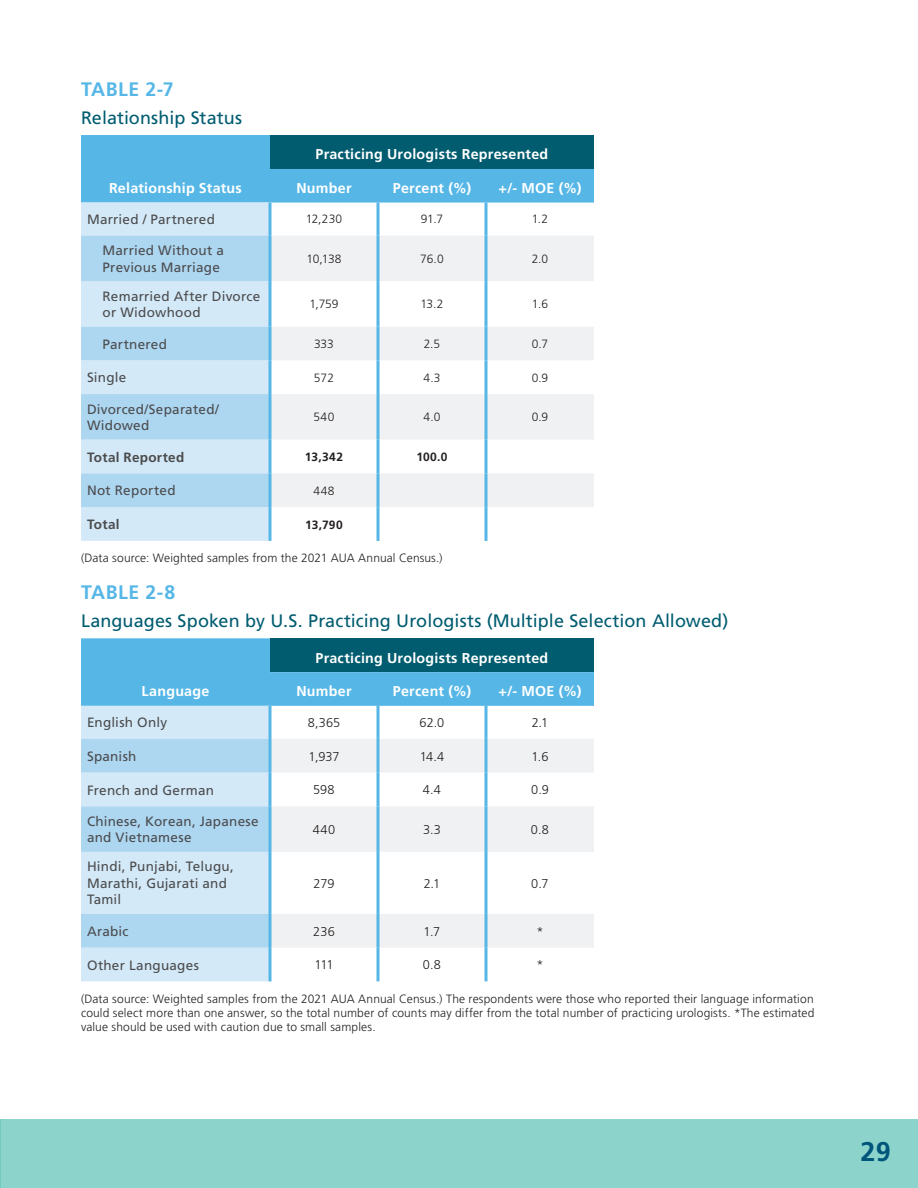
<style>
.page{position:relative;width:918px;height:1188px;background:#fff}
.page>*{position:absolute;margin:0;border:0;box-sizing:border-box;transform-origin:0 0}
.t1{font:700 27px "Frutiger LT Pro";color:#00567a}
.Subhead1{font:700 19.5px "Frutiger LT Pro";letter-spacing:.025em;color:#56b7e7}
.Chart_Title{font:18px "Frutiger LT Pro";letter-spacing:.005em;color:#015c70}
.Chart_Variable_1{font:700 14.25px "Frutiger LT Pro";letter-spacing:.02em;color:#fff}
.Chart_Variable_2{font:13.5px/16.5px "Frutiger LT Pro";letter-spacing:.015em;color:#4b4c4d}
.Chart_Variable_2-2{font:700 13.5px "Frutiger LT Pro";letter-spacing:.02em;color:#4b4c4d}
.Chart_Text{font:300 12.75px "Frutiger LT Pro";letter-spacing:-.005em;color:#231f20}
.Chart___DataSource{font:300 12px/14.4px "Frutiger LT Pro";letter-spacing:.01em;color:#231f20;text-align:justify}
.Chart_Text-2{font:300 12px "Frutiger LT Pro";letter-spacing:-.005em;color:#231f20}
.Chart_Variable_1-2{font:700 12px "Frutiger LT Pro";letter-spacing:.02em;color:#231f20}
</style>
<div class="page">
<div style="left:0;top:1119px;width:918px;height:69px;background:#8bd3cb"></div>
<div style="left:81px;top:135px;width:513px;height:68px;background:#56b7e7"></div>
<div style="left:270px;top:135px;width:324px;height:34px;background:#015c70"></div>
<div style="left:81px;top:203px;width:187px;height:338px;background:#d4e9f8"></div>
<svg style="left:81px;top:236px;width:187px;height:271px;background:#bdddf3"></svg>
<svg style="left:272px;top:236px;width:322px;height:271px;fill:#f0f1f2"></svg>
<svg style="left:268px;top:203px;width:4px;height:33px"></svg>
<svg style="left:376px;top:203px;width:4px;height:33px"></svg>
<svg style="left:484px;top:203px;width:4px;height:33px"></svg>
<svg style="left:268px;top:236px;width:4px;height:45px"></svg>
<svg style="left:376px;top:236px;width:4px;height:45px"></svg>
<svg style="left:484px;top:236px;width:4px;height:45px"></svg>
<svg style="left:376px;top:281px;width:4px;height:46px"></svg>
<svg style="left:484px;top:281px;width:4px;height:46px"></svg>
<svg style="left:268px;top:327px;width:4px;height:33px"></svg>
<svg style="left:376px;top:327px;width:4px;height:33px"></svg>
<svg style="left:484px;top:327px;width:4px;height:33px"></svg>
<svg style="left:376px;top:360px;width:4px;height:34px"></svg>
<svg style="left:484px;top:360px;width:4px;height:34px"></svg>
<svg style="left:268px;top:394px;width:4px;height:46px"></svg>
<svg style="left:376px;top:394px;width:4px;height:46px"></svg>
<svg style="left:484px;top:394px;width:4px;height:46px"></svg>
<svg style="left:376px;top:440px;width:4px;height:33px"></svg>
<svg style="left:484px;top:440px;width:4px;height:33px"></svg>
<svg style="left:376px;top:473px;width:4px;height:34px"></svg>
<svg style="left:484px;top:473px;width:4px;height:34px"></svg>
<svg style="left:376px;top:507px;width:4px;height:34px"></svg>
<svg style="left:484px;top:507px;width:4px;height:34px"></svg>
<svg style="left:268px;top:360px;width:4px;height:34px"></svg>
<svg style="left:268px;top:281px;width:4px;height:46px"></svg>
<svg style="left:268px;top:440px;width:4px;height:33px"></svg>
<svg style="left:268px;top:507px;width:4px;height:34px"></svg>
<svg style="left:268px;top:473px;width:4px;height:34px"></svg>
<div style="left:81px;top:638px;width:513px;height:68px;background:#56b7e7"></div>
<div style="left:270px;top:638px;width:324px;height:34px;background:#015c70"></div>
<div style="left:81px;top:706px;width:187px;height:275px;background:#d4e9f8"></div>
<svg style="left:81px;top:739px;width:187px;height:209px;background:#bfdef4"></svg>
<svg style="left:272px;top:739px;width:322px;height:208px;fill:#f0f1f2"></svg>
<svg style="left:268px;top:706px;width:4px;height:33px"></svg>
<svg style="left:376px;top:706px;width:4px;height:33px"></svg>
<svg style="left:484px;top:706px;width:4px;height:33px"></svg>
<svg style="left:376px;top:739px;width:4px;height:34px"></svg>
<svg style="left:484px;top:739px;width:4px;height:34px"></svg>
<svg style="left:376px;top:773px;width:4px;height:33px"></svg>
<svg style="left:484px;top:773px;width:4px;height:33px"></svg>
<svg style="left:376px;top:806px;width:4px;height:46px"></svg>
<svg style="left:484px;top:806px;width:4px;height:46px"></svg>
<svg style="left:376px;top:852px;width:4px;height:62px"></svg>
<svg style="left:484px;top:852px;width:4px;height:62px"></svg>
<svg style="left:376px;top:914px;width:4px;height:34px"></svg>
<svg style="left:484px;top:914px;width:4px;height:34px"></svg>
<svg style="left:376px;top:948px;width:4px;height:33px"></svg>
<svg style="left:484px;top:948px;width:4px;height:33px"></svg>
<svg style="left:268px;top:948px;width:4px;height:33px"></svg>
<svg style="left:268px;top:739px;width:4px;height:34px"></svg>
<svg style="left:268px;top:773px;width:4px;height:33px"></svg>
<svg style="left:268px;top:806px;width:4px;height:46px"></svg>
<svg style="left:268px;top:852px;width:4px;height:62px"></svg>
<svg style="left:268px;top:914px;width:4px;height:34px"></svg>
<p class="Subhead1" style="left:81px;top:77px;width:94px">TABLE 2-7</p>
<p class="Chart_Title" style="left:81px;top:107px;width:163px">Relationship Status</p>
<p class="Chart_Variable_1" style="left:109px;top:180px;width:134px">Relationship Status</p>
<p class="Chart_Variable_1" style="left:316px;top:146px;width:234px">Practicing Urologists Represented</p>
<p class="Chart_Variable_1" style="left:296px;top:180px;width:57px">Number</p>
<p class="Chart_Variable_1" style="left:393px;top:180px;width:80px">Percent (%)</p>
<p class="Chart_Variable_1" style="left:499px;top:180px;width:84px">+/- MOE (%)</p>
<p class="Chart_Variable_2" style="left:87px;top:211px;width:130px">Married / Partnered</p>
<p class="Chart_Text-2" style="left:306px;top:212px;width:38px">12,230</p>
<p class="Chart_Text-2" style="left:421px;top:212px;width:24px">91.7</p>
<p class="Chart_Text-2" style="left:532px;top:212px;width:18px">1.2</p>
<p class="Chart_Variable_2" style="left:103px;top:242px;width:123px">Married Without a<br>Previous Marriage</p>
<p class="Chart_Text-2" style="left:306px;top:252px;width:37px">10,138</p>
<p class="Chart_Text-2" style="left:420px;top:252px;width:25px">76.0</p>
<p class="Chart_Text-2" style="left:532px;top:252px;width:18px">2.0</p>
<p class="Chart_Variable_2" style="left:103px;top:288px;width:159px">Remarried After Divorce or Widowhood</p>
<p class="Chart_Text-2" style="left:309px;top:297px;width:31px">1,759</p>
<p class="Chart_Text-2" style="left:420px;top:297px;width:25px">13.2</p>
<p class="Chart_Text-2" style="left:532px;top:297px;width:18px">1.6</p>
<p class="Chart_Variable_2" style="left:103px;top:336px;width:66px">Partnered</p>
<p class="Chart_Text-2" style="left:314px;top:337px;width:21px">333</p>
<p class="Chart_Text-2" style="left:424px;top:337px;width:18px">2.5</p>
<p class="Chart_Text-2" style="left:532px;top:337px;width:18px">0.7</p>
<p class="Chart_Variable_2" style="left:87px;top:369px;width:41px">Single</p>
<p class="Chart_Text-2" style="left:314px;top:371px;width:22px">572</p>
<p class="Chart_Text-2" style="left:423px;top:371px;width:19px">4.3</p>
<p class="Chart_Text-2" style="left:532px;top:371px;width:18px">0.9</p>
<p class="Chart_Variable_2" style="left:87px;top:401px;width:133px">Divorced/Separated/<br>Widowed</p>
<p class="Chart_Text-2" style="left:314px;top:410px;width:22px">540</p>
<p class="Chart_Text-2" style="left:424px;top:410px;width:18px">4.0</p>
<p class="Chart_Text-2" style="left:532px;top:410px;width:18px">0.9</p>
<p class="Chart_Variable_2-2" style="left:87px;top:449px;width:99px">Total Reported</p>
<p class="Chart_Variable_1-2" style="left:305px;top:450px;width:40px">13,342</p>
<p class="Chart_Variable_1-2" style="left:416px;top:450px;width:33px">100.0</p>
<p class="Chart_Variable_2" style="left:87px;top:482px;width:90px">Not Reported</p>
<p class="Chart_Text-2" style="left:313px;top:484px;width:23px">448</p>
<p class="Chart_Variable_2-2" style="left:87px;top:516px;width:34px">Total</p>
<p class="Chart_Variable_1-2" style="left:305px;top:517px;width:39px">13,790</p>
<p class="Chart___DataSource" style="left:81px;top:551px;width:363px">(Data source: Weighted samples from the 2021 AUA Annual Census.)</p>
<p class="Subhead1" style="left:81px;top:581px;width:96px">TABLE 2-8</p>
<p class="Chart_Title" style="left:81px;top:610px;width:649px">Languages Spoken by U.S. Practicing Urologists (Multiple Selection Allowed)</p>
<p class="Chart_Variable_1" style="left:142px;top:683px;width:69px">Language</p>
<p class="Chart_Variable_1" style="left:316px;top:649px;width:234px">Practicing Urologists Represented</p>
<p class="Chart_Variable_1" style="left:296px;top:683px;width:57px">Number</p>
<p class="Chart_Variable_1" style="left:393px;top:683px;width:80px">Percent (%)</p>
<p class="Chart_Variable_1" style="left:499px;top:683px;width:84px">+/- MOE (%)</p>
<p class="Chart_Variable_2" style="left:87px;top:714px;width:82px">English Only</p>
<p class="Chart_Text" style="left:308px;top:715px;width:34px">8,365</p>
<p class="Chart_Text" style="left:420px;top:715px;width:26px">62.0</p>
<p class="Chart_Text" style="left:532px;top:715px;width:18px">2.1</p>
<p class="Chart_Variable_2" style="left:87px;top:748px;width:51px">Spanish</p>
<p class="Chart_Text" style="left:309px;top:749px;width:32px">1,937</p>
<p class="Chart_Text" style="left:420px;top:749px;width:26px">14.4</p>
<p class="Chart_Text" style="left:531px;top:749px;width:19px">1.6</p>
<p class="Chart_Variable_2" style="left:87px;top:782px;width:129px">French and German</p>
<p class="Chart_Text" style="left:313px;top:782px;width:23px">598</p>
<p class="Chart_Text" style="left:423px;top:782px;width:20px">4.4</p>
<p class="Chart_Text" style="left:531px;top:782px;width:19px">0.9</p>
<p class="Chart_Variable_2" style="left:87px;top:813px;width:173px">Chinese, Korean, Japanese and Vietnamese</p>
<p class="Chart_Text" style="left:313px;top:822px;width:24px">440</p>
<p class="Chart_Text" style="left:423px;top:822px;width:19px">3.3</p>
<p class="Chart_Text" style="left:531px;top:822px;width:20px">0.8</p>
<p class="Chart_Variable_2" style="left:87px;top:859px;width:148px">Hindi, Punjabi, Telugu,<br>Marathi, Gujarati and<br>Tamil</p>
<p class="Chart_Text" style="left:314px;top:876px;width:22px">279</p>
<p class="Chart_Text" style="left:424px;top:876px;width:18px">2.1</p>
<p class="Chart_Text" style="left:531px;top:876px;width:19px">0.7</p>
<p class="Chart_Variable_2" style="left:87px;top:923px;width:43px">Arabic</p>
<p class="Chart_Text" style="left:313px;top:924px;width:23px">236</p>
<p class="Chart_Text" style="left:424px;top:924px;width:18px">1.7</p>
<p class="Chart_Text" style="left:536px;top:924px;width:9px">*</p>
<p class="Chart_Variable_2" style="left:87px;top:957px;width:113px">Other Languages</p>
<p class="Chart_Text" style="left:315px;top:957px;width:20px">111</p>
<p class="Chart_Text" style="left:423px;top:957px;width:20px">0.8</p>
<p class="Chart_Text" style="left:536px;top:957px;width:9px">*</p>
<p class="Chart___DataSource" style="left:81px;top:991px;width:735px">(Data source: Weighted samples from the 2021 AUA Annual Census.) The respondents were those who reported their language information could select more than one answer, so the total number of counts may differ from the total number of practicing urologists. *The estimated value should be used with caution due to small samples.</p>
<h1 class="t1" style="left:861px;top:1135px;width:32px">29</h1>
</div>
